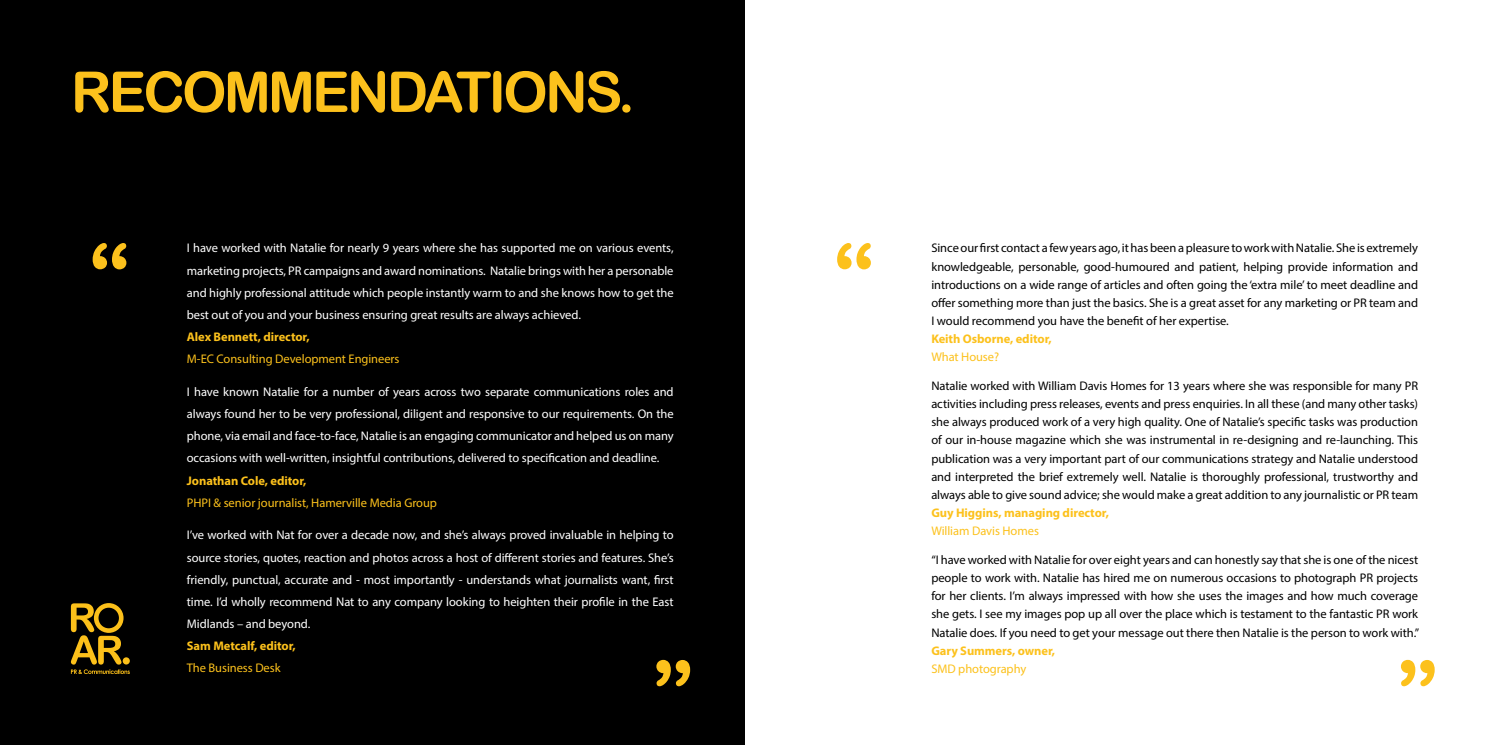
<style>
.page{position:relative;width:1489px;height:745px;background:#fff}
.page>*{position:absolute;margin:0;border:0;box-sizing:border-box;transform-origin:0 0}
.t1{font:90px "Arial Rounded MT Bold";color:#fcc11c}
.t2{font:56.25px "Arial Rounded MT Bold";letter-spacing:-.05em;color:#fcc11c}
.t3{font:12.5px/18.1px "Myriad Pro";letter-spacing:-.005em;color:#000;text-align:justify}
.t4{font:12.5px/22.1px "Myriad Pro";letter-spacing:-.005em;color:#fff;text-align:justify}
.t5{font:12.5px "Myriad Pro";letter-spacing:-.005em;color:#fcc11c}
.t6{font:700 12.5px "Myriad Pro";letter-spacing:-.005em;color:#fcc11c}
</style>
<div class="page">
<div style="left:0;top:0;width:744px;height:744px;background:#000"></div>
<svg style="left:71px;top:603px;width:59px;height:70px"></svg>
<h2 class="t2" style="left:71px;top:59px;width:565px">RECOMMENDATIONS.</h2>
<h1 class="t1" style="left:89px;top:223px;width:43px">“</h1>
<h1 class="t1" style="left:833px;top:223px;width:43px">“</h1>
<p class="t3" style="left:931px;top:239px;width:488px">Since our first contact a few years ago, it has been a pleasure to work with Natalie. She is extremely knowledgeable, personable, good-humoured and patient, helping provide information and introductions on a wide range of articles and often going the ‘extra mile’ to meet deadline and offer something more than just the basics. She is a great asset for any marketing or PR team and I would recommend you have the benefit of her expertise.</p>
<p class="t6" style="left:931px;top:330px;width:122px">Keith Osborne, editor,</p>
<p class="t5" style="left:931px;top:349px;width:69px">What House?</p>
<p class="t3" style="left:931px;top:376px;width:488px">Natalie worked with William Davis Homes for 13 years where she was responsible for many PR activities including press releases, events and press enquiries. In all these (and many other tasks) she always produced work of a very high quality. One of Natalie’s specific tasks was production of our in-house magazine which she was instrumental in re-designing and re-launching. This publication was a very important part of our communications strategy and Natalie understood and interpreted the brief extremely well. Natalie is thoroughly professional, trustworthy and always able to give sound advice; she would make a great addition to any journalistic or PR team</p>
<p class="t6" style="left:931px;top:504px;width:179px">Guy Higgins, managing director,</p>
<p class="t5" style="left:931px;top:523px;width:109px">William Davis Homes</p>
<p class="t3" style="left:931px;top:550px;width:489px">“I have worked with Natalie for over eight years and can honestly say that she is one of the nicest people to work with. Natalie has hired me on numerous occasions to photograph PR projects for her clients. I’m always impressed with how she uses the images and how much coverage she gets. I see my images pop up all over the place which is testament to the fantastic PR work Natalie does. If you need to get your message out there then Natalie is the person to work with.”</p>
<p class="t6" style="left:931px;top:642px;width:125px">Gary Summers, owner,</p>
<p class="t5" style="left:931px;top:660px;width:96px">SMD photography</p>
<p class="t4" style="left:187px;top:237px;width:488px">I have worked with Natalie for nearly 9 years where she has supported me on various events, marketing projects, PR campaigns and award nominations. Natalie brings with her a personable and highly professional attitude which people instantly warm to and she knows how to get the best out of you and your business ensuring great results are always achieved.</p>
<p class="t6" style="left:187px;top:328px;width:124px">Alex Bennett, director,</p>
<p class="t5" style="left:187px;top:351px;width:214px">M-EC Consulting Development Engineers</p>
<p class="t4" style="left:187px;top:380px;width:488px">I have known Natalie for a number of years across two separate communications roles and always found her to be very professional, diligent and responsive to our requirements. On the phone, via email and face-to-face, Natalie is an engaging communicator and helped us on many occasions with well-written, insightful contributions, delivered to specification and deadline.</p>
<p class="t6" style="left:187px;top:472px;width:121px">Jonathan Cole, editor,</p>
<p class="t5" style="left:187px;top:494px;width:252px">PHPI &amp; senior journalist, Hamerville Media Group</p>
<p class="t4" style="left:187px;top:523px;width:488px">I’ve worked with Nat for over a decade now, and she’s always proved invaluable in helping to source stories, quotes, reaction and photos across a host of different stories and features. She’s friendly, punctual, accurate and - most importantly - understands what journalists want, first time. I’d wholly recommend Nat to any company looking to heighten their profile in the East Midlands – and beyond.</p>
<p class="t6" style="left:187px;top:637px;width:110px">Sam Metcalf, editor,</p>
<p class="t5" style="left:187px;top:660px;width:95px">The Business Desk</p>
<h1 class="t1" style="left:694px;top:705px;width:43px;rotate:-180deg">“</h1>
<h1 class="t1" style="left:1438px;top:705px;width:43px;rotate:-180deg">“</h1>
</div>
